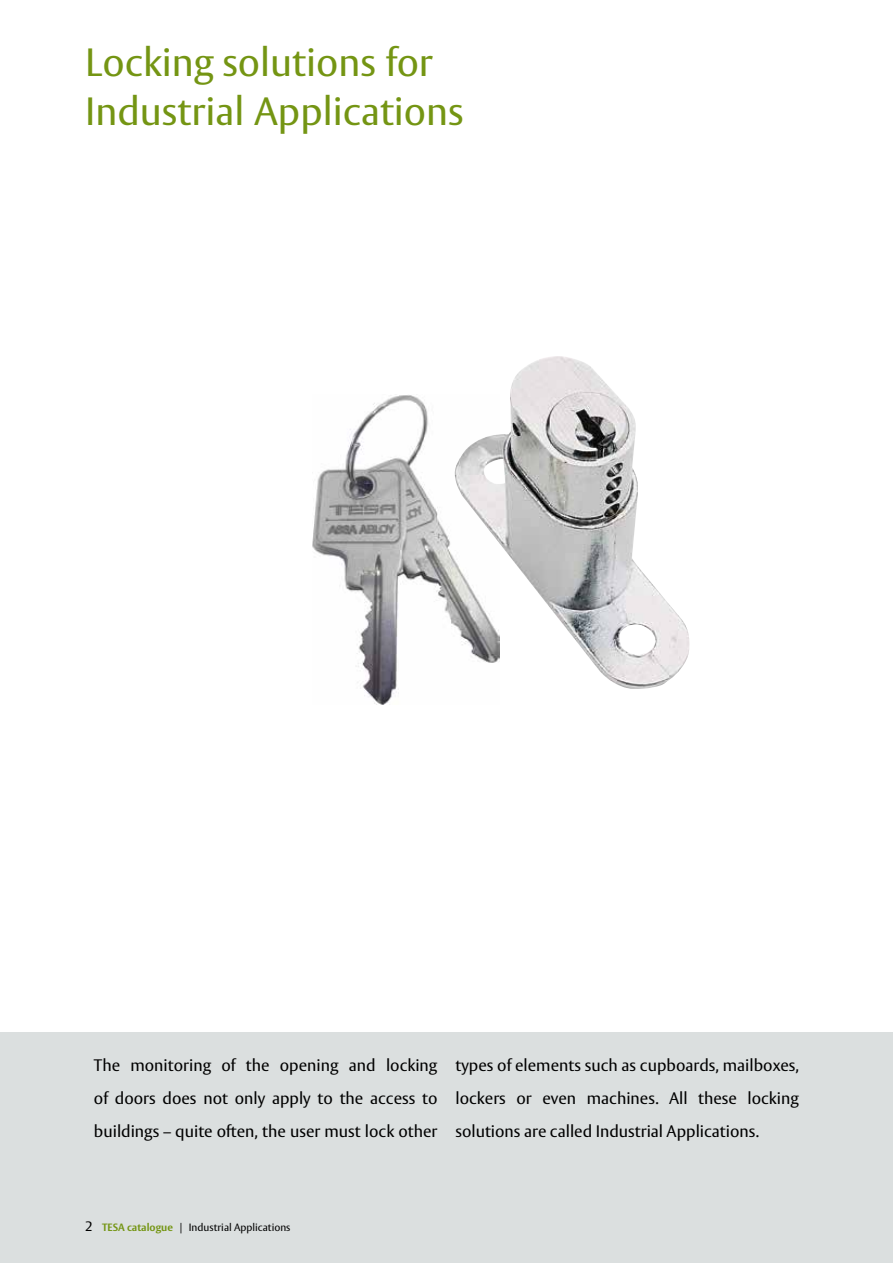
<style>
.page{position:relative;width:893px;height:1263px;background:#fff}
.page>*{position:absolute;margin:0;border:0;box-sizing:border-box;transform-origin:0 0}
.t1{font:39px/49.5px "ASSA Vesta";color:#749513}
.t2{font:16.5px/33px "ASSA Vesta";color:#000;text-align:justify}
.t3{font:10.5px "ASSA Vesta";color:#000}
.s1{font-size:13.5px}
.s2{font-weight:700;color:#749513}
</style>
<div class="page">
<img style="left:313px;top:395px;width:142px;height:310px">
<div style="left:0;top:1033px;width:893px;height:230px;background:#dbdfdf"></div>
<img style="left:455px;top:356px;width:235px;height:333px">
<h1 class="t1" style="left:85px;top:39px;width:380px">Locking solutions for<br>Industrial Applications</h1>
<p class="t2" style="left:94px;top:1049px;width:345px">The monitoring of the opening and locking of doors does not only apply to the access to buildings – quite often, the user must lock other</p>
<p class="t2" style="left:455px;top:1049px;width:345px">types of elements such as cupboards, mailboxes, lockers or even machines. All these locking solutions are called Industrial Applications.</p>
<p class="t3" style="left:85px;top:1221px;width:207px"><span class="s1">2</span> <span class="s2">TESA catalogue</span> | Industrial Applications</p>
</div>
